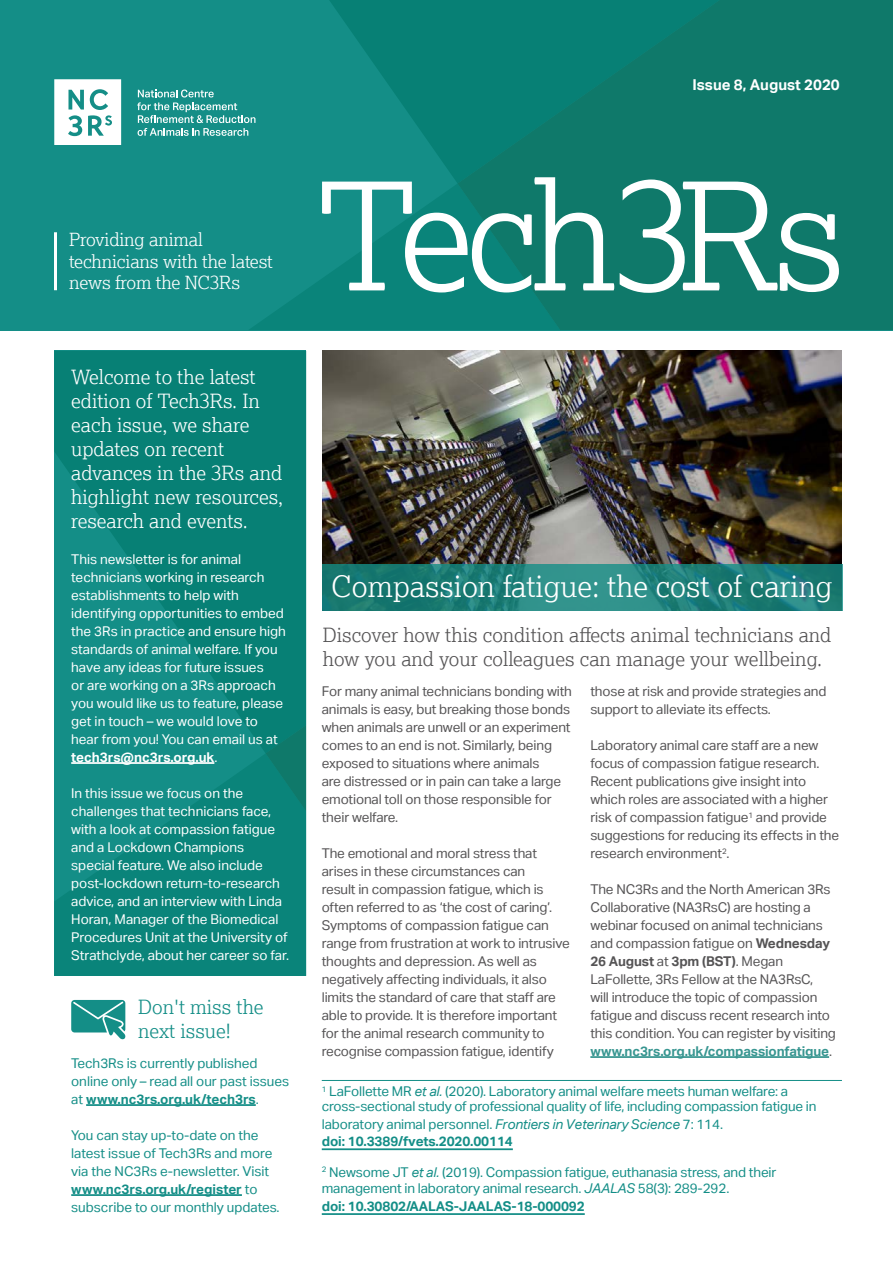
<style>
.page{position:relative;width:893px;height:1263px;background:#fff}
.page>*{position:absolute;margin:0;border:0;box-sizing:border-box;transform-origin:0 0}
.t1{font:300 149.25px "NC3 Rs Lexia";letter-spacing:-.05em;color:#fff}
.Larger_Heading_style{font:300 29.4px "NC3 Rs Lexia";color:#fff}
.t2{font:300 19.5px/24px "NC3 Rs Lexia";color:#fff}
.Body_Copy{font:300 19.5px/24px "NC3 Rs Lexia";color:#555455}
.Body_Copy-2{font:300 19.5px/24px "NC3 Rs Lexia";color:#148e87}
.t3{font:300 18px/21.6px "NC3 Rs Lexia";letter-spacing:-.01em;color:#fff}
.t4{font:700 15px "Aktiv Grotesk";color:#fff}
.Body_Copy-3{font:13.5px/18px "Aktiv Grotesk";letter-spacing:-.01em;color:#555455}
.Body_Copy-4{font:13.5px/18px "Aktiv Grotesk";color:#fff}
.URL{font:13.5px/14.7px "Aktiv Grotesk";letter-spacing:-.01em;color:#148e87}
.Body_Copy-5{font:13.5px/18px "Aktiv Grotesk";color:#148e87}
.URL-2{font:700 13.5px "Aktiv Grotesk";letter-spacing:-.01em;color:#148e87}
.s1{font-weight:700}
.s2{font-weight:700;color:#389691}
.s3{font-style:italic}
</style>
<div class="page">
<img style="left:322px;top:351px;width:520px;height:213px">
<svg style="left:54px;top:753px;width:252px;height:223px;background:#0c867d"></svg>
<svg style="left:54px;top:351px;width:252px;height:402px;background:#0b847a"></svg>
<div style="left:266px;top:725px;width:40px;height:86px;background:#0f7e72"></div>
<div style="left:0;top:0;width:893px;height:330px;background:#148e87"></div>
<svg style="left:249px;top:183px;width:209px;height:147px;fill:#0d877e"></svg>
<svg style="left:329px;top:0;width:129px;height:183px;fill:#098277"></svg>
<svg style="left:458px;top:0;width:435px;height:330px;background:#0d7a6c"></svg>
<svg style="left:137px;top:90px;width:118px;height:46px"></svg>
<svg style="left:54px;top:79px;width:67px;height:66px;background:#d5ebe9"></svg>
<hr style="left:590px;top:1056px;width:239px;height:2px;background:#389691">
<hr style="left:322px;top:1080px;width:520px;height:1px;background:#148e87">
<hr style="left:54px;top:232px;width:3px;height:58px;background:#fff">
<hr style="left:71px;top:762px;width:143px;height:2px;background:#fff">
<hr style="left:86px;top:1104px;width:170px;height:2px;background:#148e87">
<hr style="left:71px;top:1194px;width:171px;height:2px;background:#148e87">
<svg style="left:71px;top:1000px;width:55px;height:40px"></svg>
<svg style="left:322px;top:564px;width:520px;height:47px;background:#21817b"></svg>
<hr style="left:322px;top:1148px;width:191px;height:2px;background:#148e87">
<hr style="left:322px;top:1213px;width:263px;height:2px;background:#148e87">
<p class="t4" style="left:692px;top:75px;width:149px">Issue 8, August 2020</p>
<p class="t3" style="left:69px;top:228px;width:205px">Providing animal technicians with the latest news from the NC3Rs</p>
<p class="t2" style="left:71px;top:364px;width:213px">Welcome to the latest edition of Tech3Rs. In each issue, we share updates on recent advances in the 3Rs and highlight new resources, research and events.</p>
<p class="Body_Copy-4" style="left:71px;top:550px;width:216px">This newsletter is for animal technicians working in research establishments to help with identifying opportunities to embed the 3Rs in practice and ensure high standards of animal welfare. If you have any ideas for future issues<br>or are working on a 3Rs approach you would like us to feature, please get in touch – we would love to hear from you! You can email us at <span class="s1">tech3rs@nc3rs.org.uk</span>.</p>
<p class="Body_Copy-4" style="left:71px;top:784px;width:219px">In this issue we focus on the challenges that technicians face, with a look at compassion fatigue and a Lockdown Champions special feature. We also include post-lockdown return-to-research advice, and an interview with Linda Horan, Manager of the Biomedical Procedures Unit at the University of Strathclyde, about her career so far.</p>
<p class="Body_Copy-2" style="left:138px;top:994px;width:127px">Don't miss the next issue!</p>
<p class="Body_Copy-5" style="left:71px;top:1054px;width:219px">Tech3Rs is currently published online only – read all our past issues at <span class="s1">www.nc3rs.org.uk/tech3rs</span>.</p>
<p class="Body_Copy-5" style="left:71px;top:1126px;width:210px">You can stay up-to-date on the latest issue of Tech3Rs and more via the NC3Rs e-newsletter. Visit <span class="s1">www.nc3rs.org.uk/register</span> to subscribe to our monthly updates.</p>
<p class="t1" style="left:316px;top:142px;width:530px">Tech3Rs</p>
<p class="Larger_Heading_style" style="left:331px;top:568px;width:503px">Compassion fatigue: the cost of caring</p>
<p class="Body_Copy" style="left:323px;top:622px;width:510px">Discover how this condition affects animal technicians and how you and your colleagues can manage your wellbeing.</p>
<p class="Body_Copy-3" style="left:322px;top:682px;width:252px">For many animal technicians bonding with animals is easy, but breaking those bonds when animals are unwell or an experiment comes to an end is not. Similarly, being exposed to situations where animals<br>are distressed or in pain can take a large emotional toll on those responsible for their welfare.</p>
<p class="Body_Copy-3" style="left:322px;top:844px;width:250px">The emotional and moral stress that arises in these circumstances can<br>result in compassion fatigue, which is often referred to as ‘the cost of caring’.<br>Symptoms of compassion fatigue can range from frustration at work to intrusive thoughts and depression. As well as negatively affecting individuals, it also limits the standard of care that staff are able to provide. It is therefore important for the animal research community to recognise compassion fatigue, identify</p>
<p class="Body_Copy-3" style="left:590px;top:682px;width:238px">those at risk and provide strategies and support to alleviate its effects.</p>
<p class="Body_Copy-3" style="left:590px;top:736px;width:250px">Laboratory animal care staff are a new focus of compassion fatigue research.<br>Recent publications give insight into which roles are associated with a higher risk of compassion fatigue<sup>1</sup> and provide suggestions for reducing its effects in the research environment<sup>2</sup>.</p>
<p class="Body_Copy-3" style="left:590px;top:880px;width:247px">The NC3Rs and the North American 3Rs Collaborative (NA3RsC) are hosting a webinar focused on animal technicians and compassion fatigue on <span class="s1">Wednesday 26 August</span> at <span class="s1">3pm (BST)</span>. Megan LaFollette, 3Rs Fellow at the NA3RsC,<br>will introduce the topic of compassion fatigue and discuss recent research into this condition. You can register by visiting <span class="s2">www.nc3rs.org.uk/compassionfatigue</span>.</p>
<p class="URL" style="left:322px;top:1084px;width:496px"><sup>1</sup> LaFollette MR <span class="s3">et al.</span> (2020). Laboratory animal welfare meets human welfare: a cross-sectional study of professional quality of life, including compassion fatigue in</p>
<p class="URL" style="left:322px;top:1115px;width:403px;line-height:17.7px">laboratory animal personnel. <span class="s3">Frontiers in Veterinary Science</span> 7: 114. <span class="s1">doi: 10.3389/fvets.2020.00114</span></p>
<p class="URL" style="left:322px;top:1163px;width:456px;line-height:16.2px"><sup>2</sup> Newsome JT <span class="s3">et al.</span> (2019). Compassion fatigue, euthanasia stress, and their management in laboratory animal research. <span class="s3">JAALAS</span> 58(3): 289-292.</p>
<p class="URL-2" style="left:322px;top:1198px;width:264px">doi: 10.30802/AALAS-JAALAS-18-000092</p>
</div>
